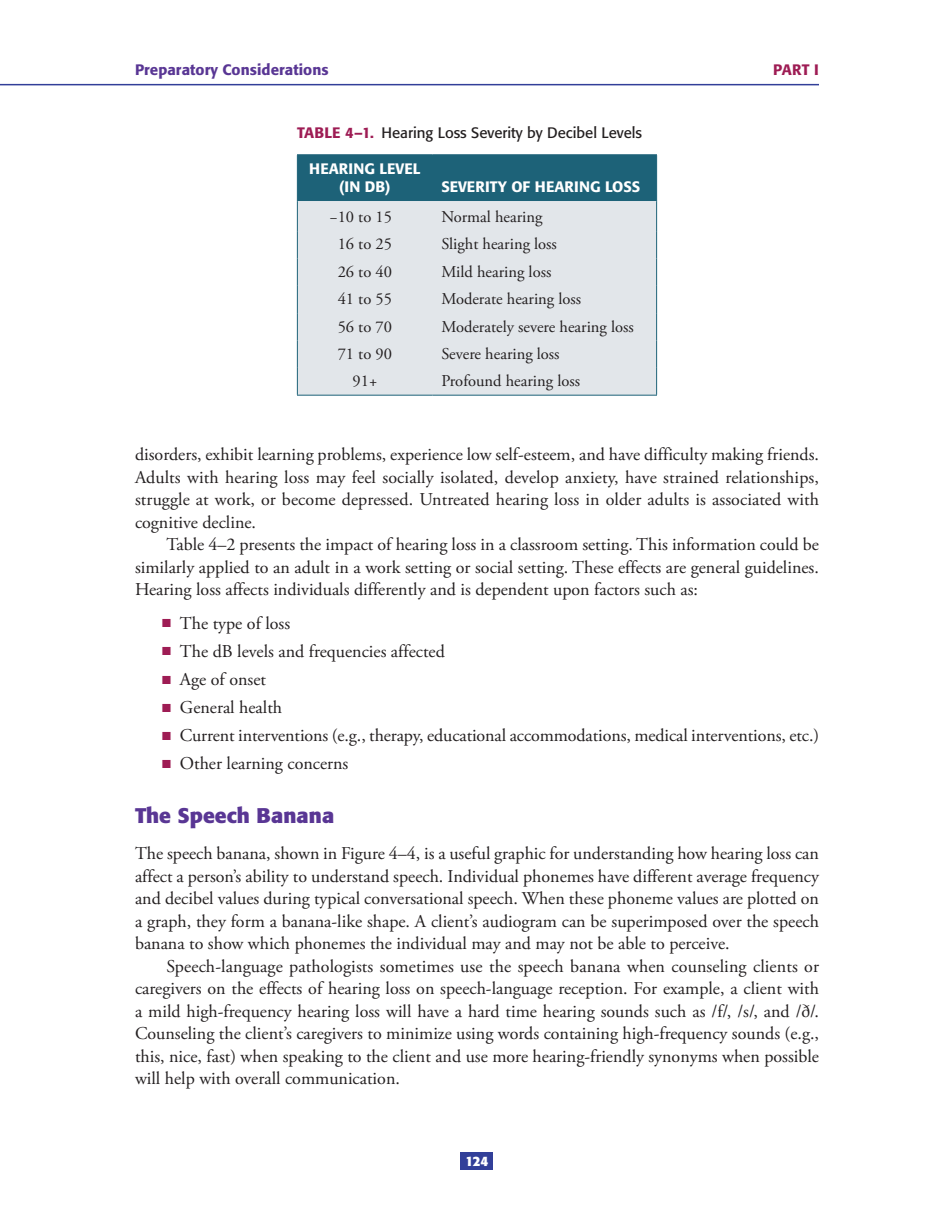
<style>
.page{position:relative;width:936px;height:1224px;background:#fff}
.page>*{position:absolute;margin:0;border:0;box-sizing:border-box;transform-origin:0 0}
.t1{font:700 21px "Formata";letter-spacing:.005em;color:#593694}
.t2{font:18px/22.5px "Adobe Garamond Pro";color:#231f20;text-align:justify}
.t3{font:16.5px "Adobe Garamond Pro";color:#231f20}
.t4{font:15px "Formata";color:#231f20}
.t5{font:500 15px/18px "Formata";color:#fff;text-align:center}
.t6{font:500 15px "Formata";letter-spacing:.005em;color:#593694}
.t7{font:500 15px "Formata";color:#9e1c54}
.t8{font:700 13.5px "Formata";color:#fff}
.s1{font-weight:500;color:#9e1c54}
.s2{color:#9e1c54}
</style>
<div class="page">
<hr style="left:0;top:84px;width:819px;height:1px;background:#323f99">
<div style="left:460px;top:1152px;width:34px;height:18px;background:#323f99"></div>
<div style="left:298px;top:155px;width:358px;height:46px;background:#1d6278"></div>
<div style="left:298px;top:201px;width:358px;height:194px;background:#e2e6ea"></div>
<hr style="left:297px;top:201px;width:1px;height:30px;background:#1d6278">
<hr style="left:656px;top:201px;width:1px;height:30px;background:#1d6278">
<svg style="left:297px;top:231px;width:1px;height:164px"></svg>
<svg style="left:656px;top:231px;width:1px;height:164px"></svg>
<hr style="left:297px;top:395px;width:135px;height:1px;background:#1d6278">
<hr style="left:432px;top:395px;width:225px;height:1px;background:#1d6278">
<hr style="left:297px;top:154px;width:135px;height:1px;background:#1d6278">
<hr style="left:297px;top:155px;width:1px;height:46px;background:#1d6278">
<hr style="left:432px;top:154px;width:225px;height:1px;background:#1d6278">
<hr style="left:656px;top:155px;width:1px;height:46px;background:#1d6278">
<p class="t6" style="left:135px;top:60px;width:195px">Preparatory Considerations</p>
<p class="t7" style="left:773px;top:60px;width:47px">PART I</p>
<p class="t4" style="left:297px;top:124px;width:347px"><span class="s1">TABLE 4–1.</span> Hearing Loss Severity by Decibel Levels</p>
<p class="t5" style="left:309px;top:160px;width:113px">HEARING LEVEL (IN DB)</p>
<p class="t5" style="left:441px;top:178px;width:200px">SEVERITY OF HEARING LOSS</p>
<p class="t3" style="left:329px;top:207px;width:64px">−10 to 15</p>
<p class="t3" style="left:441px;top:207px;width:103px">Normal hearing</p>
<p class="t3" style="left:338px;top:234px;width:56px">16 to 25</p>
<p class="t3" style="left:441px;top:234px;width:117px">Slight hearing loss</p>
<p class="t3" style="left:338px;top:262px;width:56px">26 to 40</p>
<p class="t3" style="left:441px;top:262px;width:112px">Mild hearing loss</p>
<p class="t3" style="left:338px;top:289px;width:56px">41 to 55</p>
<p class="t3" style="left:441px;top:289px;width:141px">Moderate hearing loss</p>
<p class="t3" style="left:338px;top:316px;width:56px">56 to 70</p>
<p class="t3" style="left:441px;top:316px;width:194px">Moderately severe hearing loss</p>
<p class="t3" style="left:338px;top:344px;width:56px">71 to 90</p>
<p class="t3" style="left:441px;top:344px;width:120px">Severe hearing loss</p>
<p class="t3" style="left:353px;top:371px;width:26px">91+</p>
<p class="t3" style="left:441px;top:371px;width:140px">Profound hearing loss</p>
<p class="t2" style="left:135px;top:444px;width:686px">disorders, exhibit learning problems, experience low self-esteem, and have difficulty making friends.<br>Adults with hearing loss may feel socially isolated, develop anxiety, have strained relationships, struggle at work, or become depressed. Untreated hearing loss in older adults is associated with cognitive decline.</p>
<p class="t2" style="left:135px;top:534px;width:686px;text-indent:32px">Table 4–2 presents the impact of hearing loss in a classroom setting. This information could be similarly applied to an adult in a work setting or social setting. These effects are general guidelines.<br>Hearing loss affects individuals differently and is dependent upon factors such as:</p>
<p class="t2" style="left:162px;top:612px;width:130px"><span class="s2">■</span> The type of loss</p>
<p class="t2" style="left:162px;top:641px;width:284px"><span class="s2">■</span> The dB levels and frequencies affected</p>
<p class="t2" style="left:162px;top:669px;width:106px"><span class="s2">■</span> Age of onset</p>
<p class="t2" style="left:162px;top:697px;width:122px"><span class="s2">■</span> General health</p>
<p class="t2" style="left:162px;top:725px;width:659px"><span class="s2">■</span> Current interventions (e.g., therapy, educational accommodations, medical interventions, etc.)</p>
<p class="t2" style="left:162px;top:753px;width:188px"><span class="s2">■</span> Other learning concerns</p>
<p class="t1" style="left:135px;top:803px;width:201px">The Speech Banana</p>
<p class="t2" style="left:135px;top:843px;width:686px">The speech banana, shown in Figure 4–4, is a useful graphic for understanding how hearing loss can affect a person’s ability to understand speech. Individual phonemes have different average frequency and decibel values during typical conversational speech. When these phoneme values are plotted on a graph, they form a banana-like shape. A client’s audiogram can be superimposed over the speech banana to show which phonemes the individual may and may not be able to perceive.</p>
<p class="t2" style="left:135px;top:956px;width:686px;text-indent:32px">Speech-language pathologists sometimes use the speech banana when counseling clients or caregivers on the effects of hearing loss on speech-language reception. For example, a client with a mild high-frequency hearing loss will have a hard time hearing sounds such as /f/, /s/, and /ð/.<br>Counseling the client’s caregivers to minimize using words containing high-frequency sounds (e.g., this, nice, fast) when speaking to the client and use more hearing-friendly synonyms when possible will help with overall communication.</p>
<p class="t8" style="left:466px;top:1152px;width:25px">124</p>
</div>
